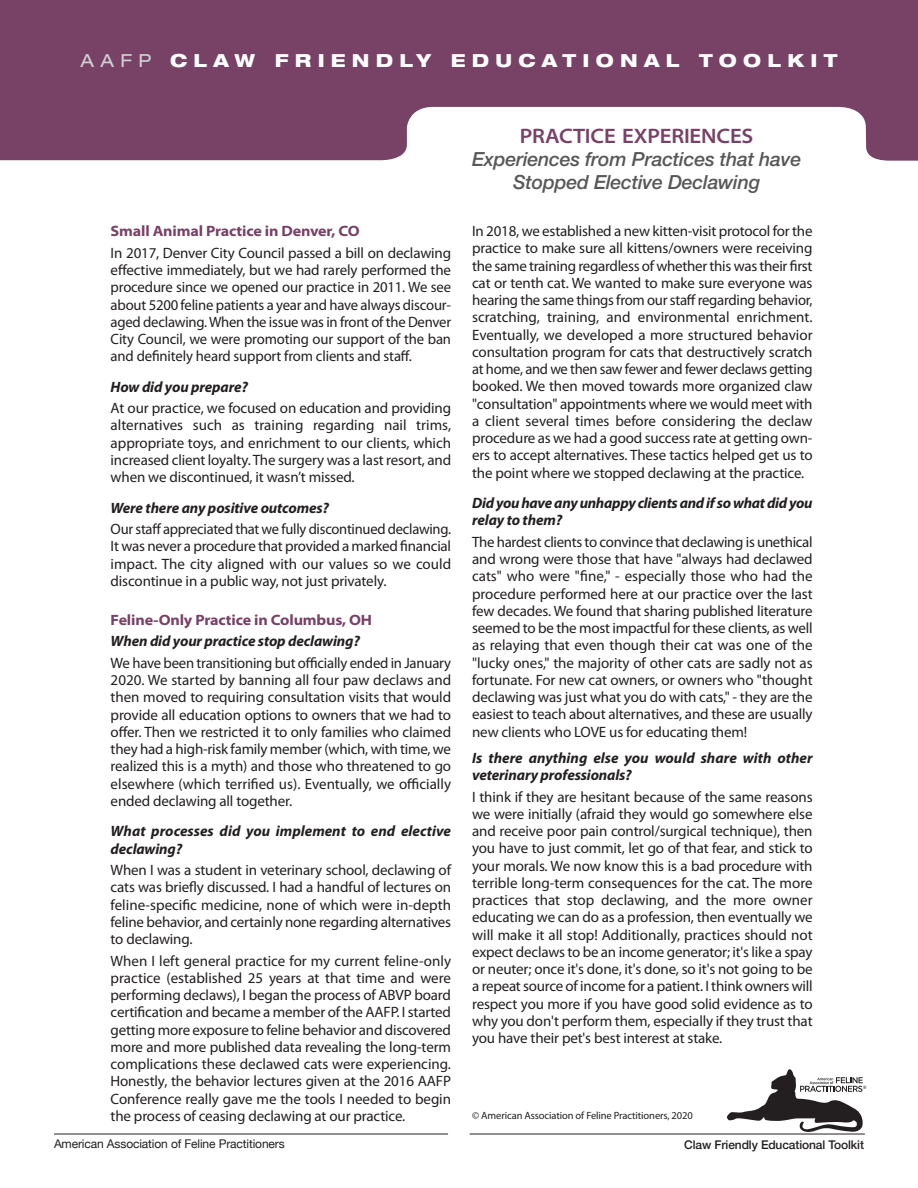
<style>
.page{position:relative;width:918px;height:1188px;background:#fff}
.page>*{position:absolute;margin:0;border:0;box-sizing:border-box;transform-origin:0 0}
.t1{font:600 semi-expanded 21px "Myriad Pro";letter-spacing:-.01em;color:#784166}
.t2{font:italic 500 19.5px/23.4px "Helvetica Neue";letter-spacing:-.01em;color:#57585a;text-align:center}
.t3{font:800 expanded 18px "Helvetica Neue";letter-spacing:.35em;color:#fff}
.t4{font:15px/17.2px "Myriad Pro";letter-spacing:-.01em;color:#231f20;text-align:justify}
.t5{font:italic 700 15px/17.2px "Myriad Pro";letter-spacing:-.01em;color:#231f20}
.t6{font:700 semi-expanded 15px "Myriad Pro";letter-spacing:-.01em;color:#784166}
.t7{font:12px "Helvetica Neue";letter-spacing:-.01em;color:#231f20}
.t8{font:500 12px "Helvetica Neue";letter-spacing:-.01em;color:#231f20}
.t9{font:10.5px "Myriad Pro";letter-spacing:-.01em;color:#231f20}
.s1{font-weight:400;color:#d1d2d4}
</style>
<div class="page">
<svg style="left:0;top:0;width:918px;height:161px;fill:#784166"></svg>
<hr style="left:54px;top:1134px;width:394px;height:1px;background:#231f20">
<hr style="left:470px;top:1134px;width:395px;height:1px;background:#231f20">
<svg style="left:727px;top:1069px;width:139px;height:63px"></svg>
<p class="t3" style="left:81px;top:54px;width:758px"><span class="s1">AAFP</span> CLAW FRIENDLY EDUCATIONAL TOOLKIT</p>
<p class="t6" style="left:111px;top:225px;width:251px">Small Animal Practice in Denver, CO</p>
<p class="t4" style="left:111px;top:245px;width:342px">In 2017, Denver City Council passed a bill on declawing effective immediately, but we had rarely performed the procedure since we opened our practice in 2011. We see about 5200 feline patients a year and have always discour&shy;aged declawing. When the issue was in front of the Denver City Council, we were promoting our support of the ban and definitely heard support from clients and staff.</p>
<p class="t5" style="left:111px;top:379px;width:139px">How did you prepare?</p>
<p class="t4" style="left:111px;top:401px;width:342px">At our practice, we focused on education and providing alternatives such as training regarding nail trims, appropriate toys, and enrichment to our clients, which increased client loyalty. The surgery was a last resort, and when we discontinued, it wasn’t missed.</p>
<p class="t5" style="left:111px;top:500px;width:220px">Were there any positive outcomes?</p>
<p class="t4" style="left:111px;top:522px;width:342px">Our staff appreciated that we fully discontinued declawing.<br>It was never a procedure that provided a marked financial impact. The city aligned with our values so we could discontinue in a public way, not just privately.</p>
<p class="t6" style="left:111px;top:614px;width:263px">Feline-Only Practice in Columbus, OH</p>
<p class="t5" style="left:111px;top:634px;width:251px">When did your practice stop declawing?</p>
<p class="t4" style="left:111px;top:655px;width:342px">We have been transitioning but officially ended in January 2020. We started by banning all four paw declaws and then moved to requiring consultation visits that would provide all education options to owners that we had to offer. Then we restricted it to only families who claimed they had a high-risk family member (which, with time, we realized this is a myth) and those who threatened to go elsewhere (which terrified us). Eventually, we officially ended declawing all together.</p>
<p class="t5" style="left:111px;top:824px;width:342px">What processes did you implement to end elective declawing?</p>
<p class="t4" style="left:111px;top:863px;width:342px">When I was a student in veterinary school, declawing of cats was briefly discussed. I had a handful of lectures on feline-specific medicine, none of which were in-depth feline behavior, and certainly none regarding alternatives to declawing.</p>
<p class="t4" style="left:111px;top:953px;width:342px">When I left general practice for my current feline-only practice (established 25 years at that time and were performing declaws), I began the process of ABVP board certification and became a member of the AAFP. I started getting more exposure to feline behavior and discovered more and more published data revealing the long-term complications these declawed cats were experiencing.<br>Honestly, the behavior lectures given at the 2016 AAFP Conference really gave me the tools I needed to begin the process of ceasing declawing at our practice.</p>
<h1 class="t1" style="left:520px;top:128px;width:235px">PRACTICE EXPERIENCES</h1>
<h2 class="t2" style="left:472px;top:149px;width:331px">Experiences from Practices that have<br>Stopped Elective Declawing</h2>
<p class="t4" style="left:472px;top:224px;width:342px">In 2018, we established a new kitten-visit protocol for the practice to make sure all kittens/owners were receiving the same training regardless of whether this was their first cat or tenth cat. We wanted to make sure everyone was hearing the same things from our staff regarding behavior, scratching, training, and environmental enrichment.<br>Eventually, we developed a more structured behavior consultation program for cats that destructively scratch at home, and we then saw fewer and fewer declaws getting booked. We then moved towards more organized claw "consultation" appointments where we would meet with a client several times before considering the declaw procedure as we had a good success rate at getting own&shy;ers to accept alternatives. These tactics helped get us to the point where we stopped declawing at the practice.</p>
<p class="t5" style="left:472px;top:496px;width:342px">Did you have any unhappy clients and if so what did you relay to them?</p>
<p class="t4" style="left:472px;top:534px;width:342px">The hardest clients to convince that declawing is unethical and wrong were those that have "always had declawed cats" who were "fine," - especially those who had the procedure performed here at our practice over the last few decades. We found that sharing published literature seemed to be the most impactful for these clients, as well as relaying that even though their cat was one of the "lucky ones," the majority of other cats are sadly not as fortunate. For new cat owners, or owners who "thought declawing was just what you do with cats," - they are the easiest to teach about alternatives, and these are usually new clients who LOVE us for educating them!</p>
<p class="t5" style="left:472px;top:750px;width:342px">Is there anything else you would share with other veterinary professionals?</p>
<p class="t4" style="left:472px;top:789px;width:342px">I think if they are hesitant because of the same reasons we were initially (afraid they would go somewhere else and receive poor pain control/surgical technique), then you have to just commit, let go of that fear, and stick to your morals. We now know this is a bad procedure with terrible long-term consequences for the cat. The more practices that stop declawing, and the more owner educating we can do as a profession, then eventually we will make it all stop! Additionally, practices should not expect declaws to be an income generator; it's like a spay or neuter; once it's done, it's done, so it's not going to be a repeat source of income for a patient. I think owners will respect you more if you have good solid evidence as to why you don't perform them, especially if they trust that you have their pet's best interest at stake.</p>
<p class="t9" style="left:472px;top:1112px;width:222px">© American Association of Feline Practitioners, 2020</p>
<p class="t7" style="left:54px;top:1137px;width:232px">American Association of Feline Practitioners</p>
<p class="t8" style="left:684px;top:1137px;width:181px">Claw Friendly Educational Toolkit</p>
</div>
